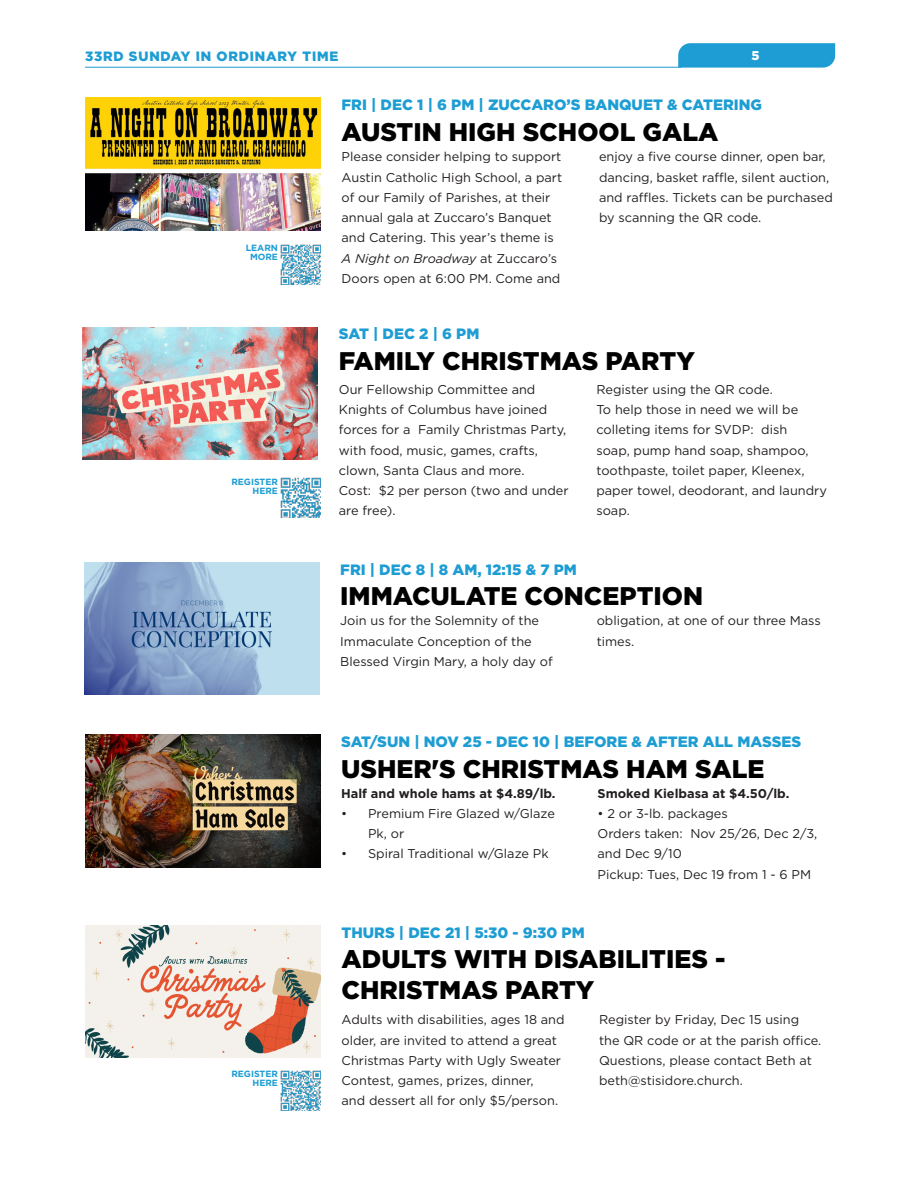
<style>
.page{position:relative;width:918px;height:1188px;background:#fff}
.page>*{position:absolute;margin:0;border:0;box-sizing:border-box;transform-origin:0 0}
.Event_Title{font:900 25.5px "Gotham";color:#000}
.Event_Date{font:900 15px "Gotham";color:#1d9dd3}
.t1{font:900 13.5px "Gotham";color:#1d9dd3}
.t2{font:12.75px/20.2px "Gotham";color:#231f20}
.t3{font:700 12.75px "Gotham";color:#231f20}
.t4{font:900 12.75px "Gotham";color:#fff}
.body{font:700 9px/9px "Gotham";color:#1d9dd3;text-align:center}
.s1{font-style:italic}
</style>
<div class="page">
<hr style="left:85px;top:67px;width:596px;height:1px;background:#1d9dd3">
<svg style="left:678px;top:43px;width:157px;height:25px;background:#26a1d4"></svg>
<img style="left:84px;top:563px;width:235px;height:132px">
<img style="left:85px;top:735px;width:235px;height:132px">
<img style="left:85px;top:98px;width:235px;height:132px">
<img style="left:280px;top:244px;width:40px;height:40px">
<img style="left:82px;top:327px;width:236px;height:133px">
<img style="left:280px;top:478px;width:40px;height:40px">
<img style="left:85px;top:926px;width:235px;height:132px">
<img style="left:280px;top:1070px;width:40px;height:40px">
<p class="t1" style="left:85px;top:47px;width:255px">33RD SUNDAY IN ORDINARY TIME</p>
<p class="t4" style="left:751px;top:46px;width:10px">5</p>
<p class="body" style="left:246px;top:244px;width:34px">LEARN<br>MORE</p>
<p class="body" style="left:231px;top:477px;width:48px">REGISTER</p>
<p class="body" style="left:253px;top:486px;width:27px">HERE</p>
<p class="body" style="left:231px;top:1070px;width:48px">REGISTER</p>
<p class="body" style="left:253px;top:1079px;width:27px">HERE</p>
<p class="Event_Date" style="left:342px;top:94px;width:422px">FRI | DEC 1 | 6 PM | ZUCCARO’S BANQUET &amp; CATERING</p>
<p class="Event_Title" style="left:342px;top:114px;width:378px">AUSTIN HIGH SCHOOL GALA</p>
<p class="t2" style="left:342px;top:146px;width:222px">Please consider helping to support Austin Catholic High School, a part of our Family of Parishes, at their annual gala at Zuccaro’s Banquet and Catering. This year’s theme is <span class="s1">A Night on Broadway</span> at Zuccaro’s Doors open at 6:00 PM. Come and</p>
<p class="t2" style="left:599px;top:146px;width:235px">enjoy a five course dinner, open bar, dancing, basket raffle, silent auction, and raffles. Tickets can be purchased by scanning the QR code.</p>
<p class="Event_Date" style="left:339px;top:324px;width:142px">SAT | DEC 2 | 6 PM</p>
<p class="Event_Title" style="left:339px;top:344px;width:357px">FAMILY CHRISTMAS PARTY</p>
<p class="t2" style="left:339px;top:379px;width:229px">Our Fellowship Committee and<br>Knights of Columbus have joined forces for a Family Christmas Party, with food, music, games, crafts, clown, Santa Claus and more.</p>
<p class="t2" style="left:339px;top:480px;width:231px">Cost: $2 per person (two and under are free).</p>
<p class="t2" style="left:596px;top:379px;width:178px">Register using the QR code.</p>
<p class="t2" style="left:596px;top:399px;width:232px">To help those in need we will be colleting items for SVDP: dish<br>soap, pump hand soap, shampoo, toothpaste, toilet paper, Kleenex, paper towel, deodorant, and laundry soap.</p>
<p class="Event_Date" style="left:340px;top:559px;width:238px">FRI | DEC 8 | 8 AM, 12:15 &amp; 7 PM</p>
<p class="Event_Title" style="left:340px;top:579px;width:364px">IMMACULATE CONCEPTION</p>
<p class="t2" style="left:340px;top:610px;width:214px">Join us for the Solemnity of the<br>Immaculate Conception of the<br>Blessed Virgin Mary, a holy day of</p>
<p class="t2" style="left:597px;top:610px;width:226px">obligation, at one of our three Mass times.</p>
<p class="Event_Date" style="left:341px;top:731px;width:462px">SAT/SUN | NOV 25 - DEC 10 | BEFORE &amp; AFTER ALL MASSES</p>
<p class="Event_Title" style="left:341px;top:751px;width:425px">USHER'S CHRISTMAS HAM SALE</p>
<p class="t3" style="left:341px;top:785px;width:216px">Half and whole hams at $4.89/lb.</p>
<p class="t2" style="left:368px;top:803px;width:188px;text-indent:-27px">• Premium Fire Glazed w/Glaze<br>Pk, or</p>
<p class="t2" style="left:341px;top:844px;width:209px">• Spiral Traditional w/Glaze Pk</p>
<p class="t3" style="left:598px;top:785px;width:193px">Smoked Kielbasa at $4.50/lb.</p>
<p class="t2" style="left:598px;top:803px;width:132px">• 2 or 3-lb. packages</p>
<p class="t2" style="left:598px;top:823px;width:221px">Orders taken: Nov 25/26, Dec 2/3, and Dec 9/10</p>
<p class="t2" style="left:598px;top:864px;width:215px">Pickup: Tues, Dec 19 from 1 - 6 PM</p>
<p class="Event_Date" style="left:342px;top:922px;width:245px">THURS | DEC 21 | 5:30 - 9:30 PM</p>
<p class="Event_Title" style="left:342px;top:942px;width:385px">ADULTS WITH DISABILITIES -</p>
<p class="Event_Title" style="left:342px;top:972px;width:254px">CHRISTMAS PARTY</p>
<p class="t2" style="left:342px;top:1009px;width:225px">Adults with disabilities, ages 18 and older, are invited to attend a great Christmas Party with Ugly Sweater Contest, games, prizes, dinner,<br>and dessert all for only $5/person.</p>
<p class="t2" style="left:599px;top:1009px;width:224px">Register by Friday, Dec 15 using the QR code or at the parish office.<br>Questions, please contact Beth at beth@stisidore.church.</p>
</div>
